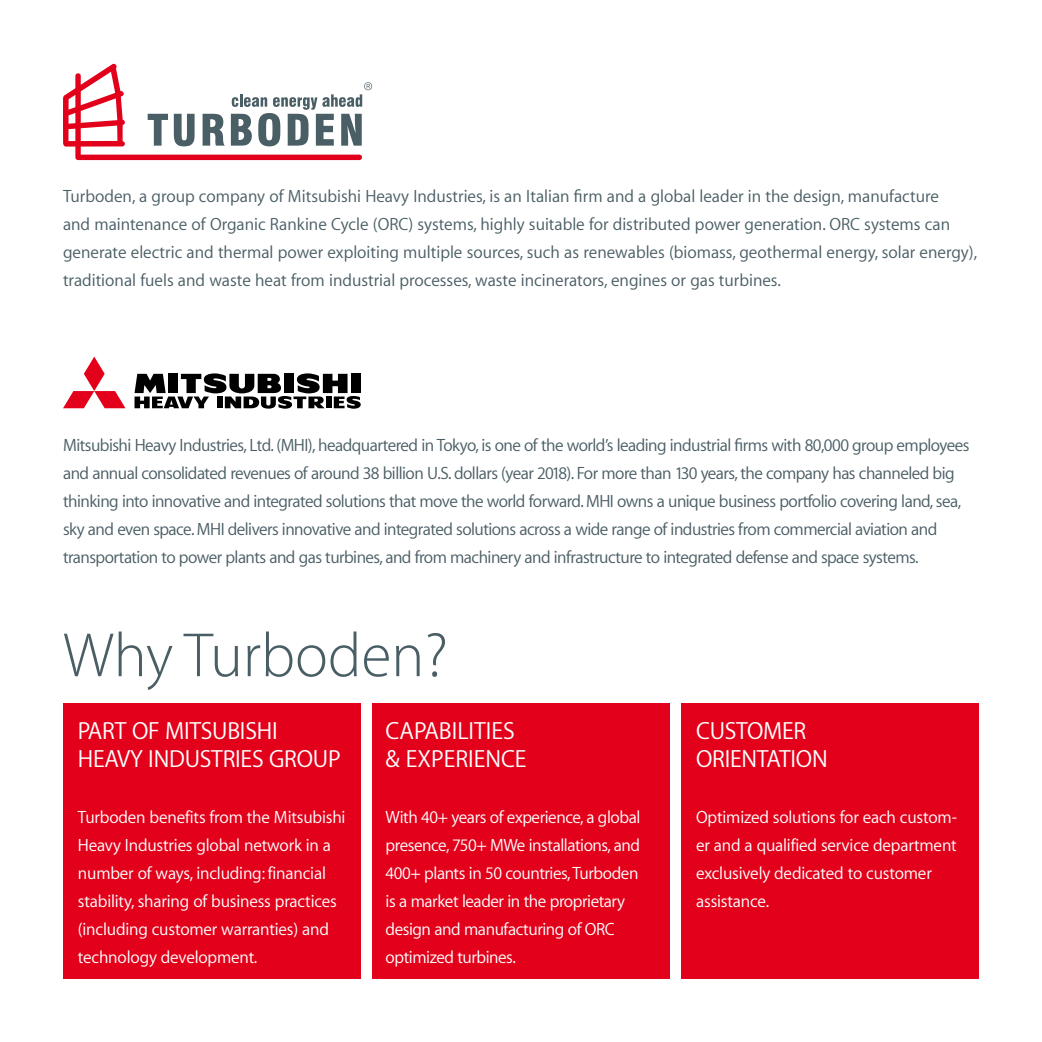
<style>
.page{position:relative;width:1042px;height:1042px;background:#fff}
.page>*{position:absolute;margin:0;border:0;box-sizing:border-box;transform-origin:0 0}
.t1{font:100 63px "Myriad Set Pro";color:#4a5e65}
.t2{font:24.5px/28px "Myriad Set Pro Text";letter-spacing:-.01em;color:#fff}
.t3{font:17.5px/28px "Myriad Set Pro Text";letter-spacing:-.03em;color:#4a5e65}
.t4{font:17.5px/28px "Myriad Set Pro Text";letter-spacing:-.01em;color:#fff}
.t5{font:17.5px/28px "Myriad Set Pro Text";color:#4a5e65}
</style>
<div class="page">
<div style="left:63px;top:704px;width:298px;height:275px;background:#e2001a"></div>
<div style="left:681px;top:704px;width:298px;height:275px;background:#e2001a"></div>
<svg style="left:134px;top:373px;width:227px;height:36px"></svg>
<svg style="left:63px;top:357px;width:62px;height:51px"></svg>
<svg style="left:63px;top:64px;width:309px;height:96px"></svg>
<div style="left:372px;top:704px;width:298px;height:275px;background:#e2001a"></div>
<p class="t5" style="left:63px;top:181px;width:915px">Turboden, a group company of Mitsubishi Heavy Industries, is an Italian firm and a global leader in the design, manufacture<br>and maintenance of Organic Rankine Cycle (ORC) systems, highly suitable for distributed power generation. ORC systems can generate electric and thermal power exploiting multiple sources, such as renewables (biomass, geothermal energy, solar energy), traditional fuels and waste heat from industrial processes, waste incinerators, engines or gas turbines.</p>
<p class="t3" style="left:63px;top:430px;width:908px">Mitsubishi Heavy Industries, Ltd. (MHI), headquartered in Tokyo, is one of the world’s leading industrial firms with 80,000 group employees and annual consolidated revenues of around 38 billion U.S. dollars (year 2018). For more than 130 years, the company has channeled big thinking into innovative and integrated solutions that move the world forward. MHI owns a unique business portfolio covering land, sea, sky and even space. MHI delivers innovative and integrated solutions across a wide range of industries from commercial aviation and transportation to power plants and gas turbines, and from machinery and infrastructure to integrated defense and space systems.</p>
<h1 class="t1" style="left:63px;top:607px;width:386px">Why Turboden?</h1>
<h2 class="t2" style="left:386px;top:716px;width:142px">CAPABILITIES &amp; EXPERIENCE</h2>
<h2 class="t2" style="left:78px;top:716px;width:264px">PART OF MITSUBISHI<br>HEAVY INDUSTRIES GROUP</h2>
<p class="t4" style="left:78px;top:802px;width:269px">Turboden benefits from the Mitsubishi Heavy Industries global network in a number of ways, including: financial stability, sharing of business practices (including customer warranties) and technology development.</p>
<p class="t4" style="left:386px;top:802px;width:256px">With 40+ years of experience, a global presence, 750+ MWe installations, and 400+ plants in 50 countries, Turboden is a market leader in the proprietary design and manufacturing of ORC optimized turbines.</p>
<h2 class="t2" style="left:696px;top:716px;width:133px">CUSTOMER<br>ORIENTATION</h2>
<p class="t4" style="left:696px;top:802px;width:262px">Optimized solutions for each custom&shy;er and a qualified service department exclusively dedicated to customer assistance.</p>
</div>
